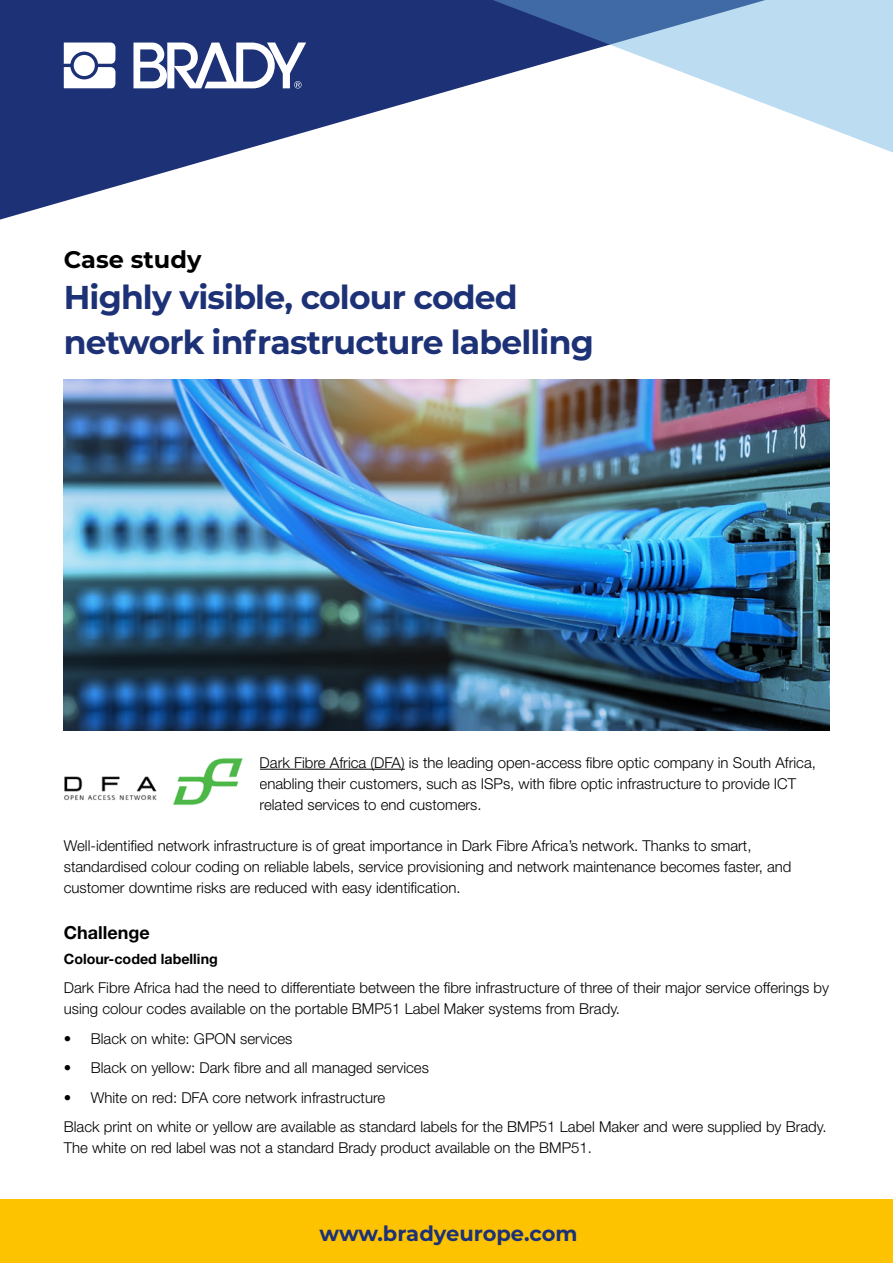
<style>
.page{position:relative;width:893px;height:1263px;background:#fff}
.page>*{position:absolute;margin:0;border:0;box-sizing:border-box;transform-origin:0 0}
.t1{font:700 33px/45px "Montserrat";letter-spacing:-.025em;color:#1d3176}
.t2{font:700 24px "Montserrat";color:#000}
.t3{font:700 21px "Montserrat";color:#1d3176}
.t4{font:700 18px "Helvetica Neue LT Std";color:#000}
.t5{font:300 15px/21px "Helvetica Neue LT Std";color:#000}
.t6{font:700 14.25px "Helvetica Neue LT Std";color:#000}
</style>
<div class="page">
<img style="left:64px;top:380px;width:765px;height:350px">
<svg style="left:0;top:0;width:459px;height:220px;fill:#1d3176"></svg>
<hr style="left:260px;top:769px;width:145px;height:1px;background:#000">
<div style="left:0;top:1199px;width:893px;height:64px;background:#fdc300"></div>
<svg style="left:459px;top:0;width:434px;height:153px"></svg>
<img style="left:64px;top:758px;width:179px;height:47px">
<svg style="left:64px;top:43px;width:51px;height:45px"></svg>
<div style="left:74px;top:55px;width:21px;height:21px;background:#fff;border-radius:50%"></div>
<svg style="left:133px;top:43px;width:173px;height:45px"></svg>
<h2 class="t2" style="left:64px;top:242px;width:139px">Case study</h2>
<h1 class="t1" style="left:64px;top:273px;width:532px">Highly visible, colour coded network infrastructure labelling</h1>
<p class="t5" style="left:260px;top:751px;width:558px">Dark Fibre Africa (DFA) is the leading open-access fibre optic company in South Africa, enabling their customers, such as ISPs, with fibre optic infrastructure to provide ICT related services to end customers.</p>
<p class="t5" style="left:64px;top:835px;width:729px">Well-identified network infrastructure is of great importance in Dark Fibre Africa’s network. Thanks to smart, standardised colour coding on reliable labels, service provisioning and network maintenance becomes faster, and customer downtime risks are reduced with easy identification.</p>
<p class="t4" style="left:64px;top:922px;width:87px">Challenge</p>
<p class="t6" style="left:64px;top:950px;width:156px">Colour-coded labelling</p>
<p class="t5" style="left:64px;top:977px;width:767px">Dark Fibre Africa had the need to differentiate between the fibre infrastructure of three of their major service offerings by using colour codes available on the portable BMP51 Label Maker systems from Brady.</p>
<p class="t5" style="left:64px;top:1028px;width:230px">• Black on white: GPON services</p>
<p class="t5" style="left:64px;top:1057px;width:367px">• Black on yellow: Dark fibre and all managed services</p>
<p class="t5" style="left:64px;top:1082px;width:764px;line-height:29.5px">• White on red: DFA core network infrastructure<br>Black print on white or yellow are available as standard labels for the BMP51 Label Maker and were supplied by Brady.</p>
<p class="t5" style="left:64px;top:1137px;width:530px">The white on red label was not a standard Brady product available on the BMP51.</p>
<h3 class="t3" style="left:320px;top:1218px;width:260px">www.bradyeurope.com</h3>
</div>
